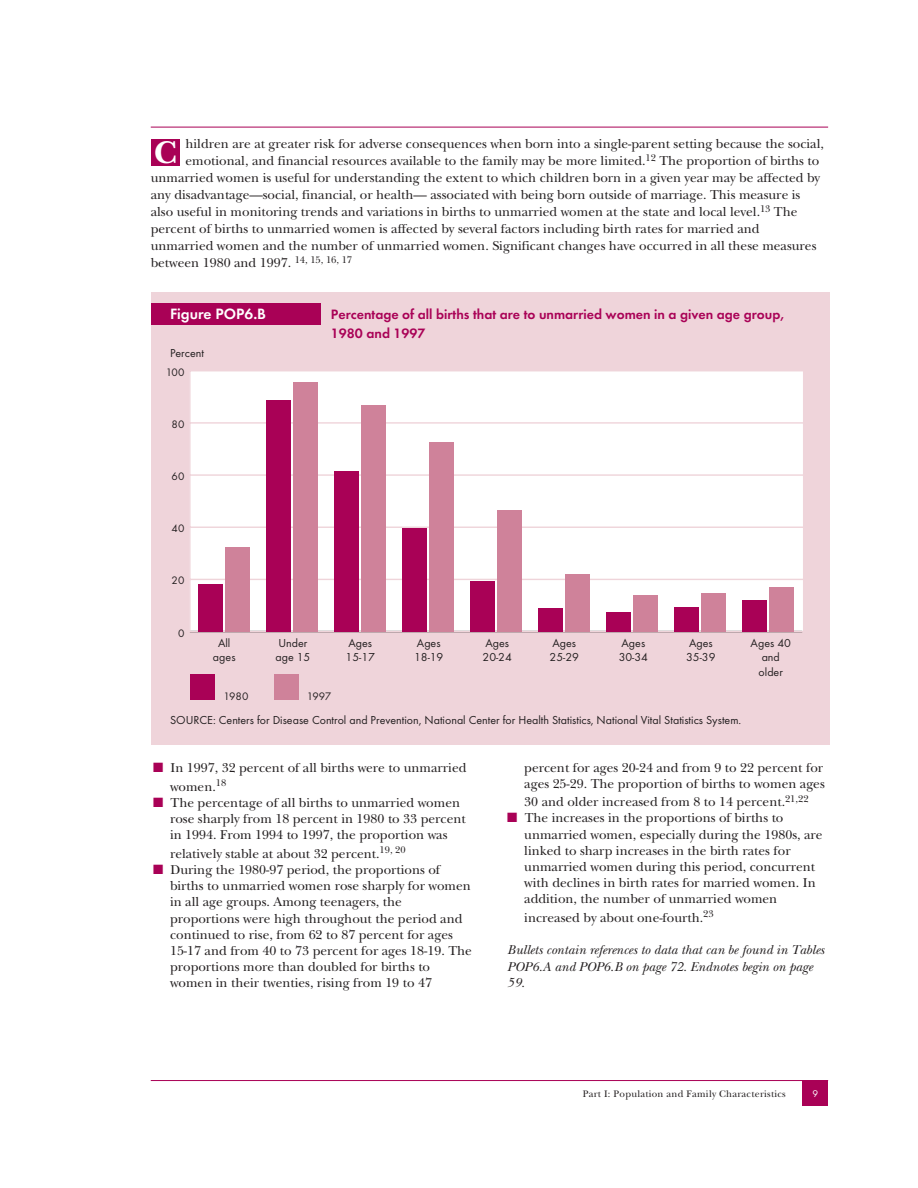
<style>
.page{position:relative;width:918px;height:1188px;background:#fff}
.page>*{position:absolute;margin:0;border:0;box-sizing:border-box;transform-origin:0 0}
.t1{font:700 32.85px "New Baskerville";color:#fff}
.t2{font:600 15.45px "Futura T";color:#fff}
.t3{font:600 14.1px/19px "Futura T";color:#a90156}
.t4{font:13.35px/16.2px "New Baskerville";color:#231f20}
.t5{font:italic 13.35px/16.2px "New Baskerville";color:#231f20}
.t6{font:12px/14.4px "Futura T";color:#231f20}
.t7{font:11.25px "Futura T";color:#231f20}
.t8{font:10.2px "Futura T";color:#fff}
.t9{font:9.9px "New Baskerville";letter-spacing:.025em;color:#231f20}
.s1{color:#a90156}
</style>
<div class="page">
<div style="left:151px;top:139px;width:29px;height:27px;background:#a90156"></div>
<hr style="left:151px;top:1080px;width:677px;height:1px;background:#a90156">
<div style="left:803px;top:1080px;width:25px;height:26px;background:#a90156"></div>
<hr style="left:151px;top:127px;width:677px;height:1px;background:#a90156">
<div style="left:152px;top:293px;width:677px;height:452px;background:#efd4da"></div>
<div style="left:189px;top:371px;width:614px;height:260px;background:#fff;border:1px solid #fff"></div>
<hr style="left:189px;top:370px;width:2px;height:262px;background:#efd4da">
<hr style="left:190px;top:579px;width:617px;height:1px;background:#efd4da">
<hr style="left:190px;top:527px;width:617px;height:1px;background:#efd4da">
<hr style="left:190px;top:474px;width:618px;height:2px;background:#efd4da">
<hr style="left:190px;top:422px;width:616px;height:2px;background:#efd4da">
<div style="left:225px;top:547px;width:25px;height:85px;background:#cf829a"></div>
<div style="left:293px;top:382px;width:25px;height:250px;background:#cf829a"></div>
<div style="left:361px;top:405px;width:25px;height:227px;background:#cf829a"></div>
<div style="left:429px;top:442px;width:25px;height:190px;background:#cf829a"></div>
<div style="left:497px;top:510px;width:25px;height:122px;background:#cf829a"></div>
<div style="left:565px;top:574px;width:25px;height:58px;background:#cf829a"></div>
<div style="left:633px;top:595px;width:25px;height:37px;background:#cf829a"></div>
<div style="left:702px;top:593px;width:24px;height:39px;background:#cf829a"></div>
<div style="left:770px;top:587px;width:24px;height:45px;background:#cf829a"></div>
<div style="left:198px;top:584px;width:25px;height:48px;background:#a90156"></div>
<div style="left:266px;top:400px;width:25px;height:232px;background:#a90156"></div>
<div style="left:334px;top:471px;width:25px;height:161px;background:#a90156"></div>
<div style="left:402px;top:528px;width:25px;height:104px;background:#a90156"></div>
<div style="left:470px;top:581px;width:25px;height:51px;background:#a90156"></div>
<div style="left:538px;top:608px;width:25px;height:24px;background:#a90156"></div>
<div style="left:606px;top:612px;width:25px;height:20px;background:#a90156"></div>
<div style="left:674px;top:607px;width:25px;height:25px;background:#a90156"></div>
<div style="left:742px;top:600px;width:25px;height:32px;background:#a90156"></div>
<div style="left:190px;top:675px;width:25px;height:25px;background:#a90156"></div>
<div style="left:274px;top:675px;width:25px;height:25px;background:#cf829a"></div>
<div style="left:152px;top:303px;width:169px;height:21px;background:#a90156"></div>
<h1 class="t1" style="left:154px;top:141px;width:25px">C</h1>
<p class="t4" style="left:186px;top:138px;width:640px">hildren are at greater risk for adverse consequences when born into a single-parent setting because the social,</p>
<p class="t4" style="left:186px;top:155px;width:635px">emotional, and financial resources available to the family may be more limited.<sup>12</sup> The proportion of births to</p>
<p class="t4" style="left:151px;top:171px;width:671px">unmarried women is useful for understanding the extent to which children born in a given year may be affected by</p>
<p class="t4" style="left:151px;top:188px;width:651px">any disadvantage—social, financial, or health— associated with being born outside of marriage. This measure is</p>
<p class="t4" style="left:151px;top:205px;width:648px">also useful in monitoring trends and variations in births to unmarried women at the state and local level.<sup>13</sup> The</p>
<p class="t4" style="left:151px;top:222px;width:610px">percent of births to unmarried women is affected by several factors including birth rates for married and</p>
<p class="t4" style="left:151px;top:239px;width:667px">unmarried women and the number of unmarried women. Significant changes have occurred in all these measures</p>
<p class="t4" style="left:151px;top:256px;width:203px">between 1980 and 1997. <sup>14,</sup> <sup>15,</sup> <sup>16,</sup> <sup>17</sup></p>
<p class="t2" style="left:170px;top:306px;width:98px">Figure POP6.B</p>
<p class="t3" style="left:331px;top:305px;width:455px">Percentage of all births that are to unmarried women in a given age group,<br>1980 and 1997</p>
<p class="t6" style="left:170px;top:348px;width:35px">Percent</p>
<p class="t7" style="left:166px;top:368px;width:20px">100</p>
<p class="t7" style="left:172px;top:420px;width:14px">80</p>
<p class="t7" style="left:172px;top:472px;width:14px">60</p>
<p class="t7" style="left:172px;top:525px;width:14px">40</p>
<p class="t7" style="left:172px;top:577px;width:14px">20</p>
<p class="t7" style="left:178px;top:629px;width:8px">0</p>
<p class="t6" style="left:213px;top:637px;width:24px;text-align:center">All ages</p>
<p class="t6" style="left:275px;top:637px;width:36px">Under age 15</p>
<p class="t6" style="left:346px;top:637px;width:31px">Ages<br>15-17</p>
<p class="t6" style="left:414px;top:637px;width:31px">Ages<br>18-19</p>
<p class="t6" style="left:483px;top:637px;width:31px">Ages<br>20-24</p>
<p class="t6" style="left:550px;top:637px;width:31px">Ages<br>25-29</p>
<p class="t6" style="left:619px;top:637px;width:31px">Ages<br>30-34</p>
<p class="t6" style="left:686px;top:637px;width:31px">Ages<br>35-39</p>
<p class="t6" style="left:751px;top:637px;width:42px;text-align:center">Ages 40 and older</p>
<p class="t7" style="left:224px;top:692px;width:26px">1980</p>
<p class="t7" style="left:307px;top:692px;width:26px">1997</p>
<p class="t6" style="left:170px;top:714px;width:573px">SOURCE: Centers for Disease Control and Prevention, National Center for Health Statistics, National Vital Statistics System.</p>
<p class="t4" style="left:170px;top:760px;width:298px;line-height:18.8px;text-indent:-17px"><span class="s1">■</span> In 1997, 32 percent of all births were to unmarried women.<sup>18</sup></p>
<p class="t4" style="left:170px;top:796px;width:297px;text-indent:-17px"><span class="s1">■</span> The percentage of all births to unmarried women rose sharply from 18 percent in 1980 to 33 percent in 1994. From 1994 to 1997, the proportion was</p>
<p class="t4" style="left:170px;top:847px;width:237px">relatively stable at about 32 percent.<sup>19,</sup> <sup>20</sup></p>
<p class="t4" style="left:170px;top:863px;width:303px;text-indent:-17px"><span class="s1">■</span> During the 1980-97 period, the proportions of births to unmarried women rose sharply for women in all age groups. Among teenagers, the proportions were high throughout the period and continued to rise, from 62 to 87 percent for ages 15-17 and from 40 to 73 percent for ages 18-19. The proportions more than doubled for births to women in their twenties, rising from 19 to 47</p>
<p class="t4" style="left:524px;top:761px;width:302px">percent for ages 20-24 and from 9 to 22 percent for ages 25-29. The proportion of births to women ages</p>
<p class="t4" style="left:524px;top:795px;width:286px">30 and older increased from 8 to 14 percent.<sup>21,22</sup></p>
<p class="t4" style="left:524px;top:812px;width:300px;text-indent:-17px"><span class="s1">■</span> The increases in the proportions of births to unmarried women, especially during the 1980s, are linked to sharp increases in the birth rates for unmarried women during this period, concurrent with declines in birth rates for married women. In addition, the number of unmarried women</p>
<p class="t4" style="left:524px;top:911px;width:191px">increased by about one-fourth.<sup>23</sup></p>
<p class="t5" style="left:507px;top:944px;width:319px">Bullets contain references to data that can be found in Tables<br>POP6.A and POP6.B on page 72. Endnotes begin on page<br>59.</p>
<p class="t9" style="left:583px;top:1090px;width:205px">Part I: Population and Family Characteristics</p>
<p class="t8" style="left:813px;top:1090px;width:7px">9</p>
</div>
